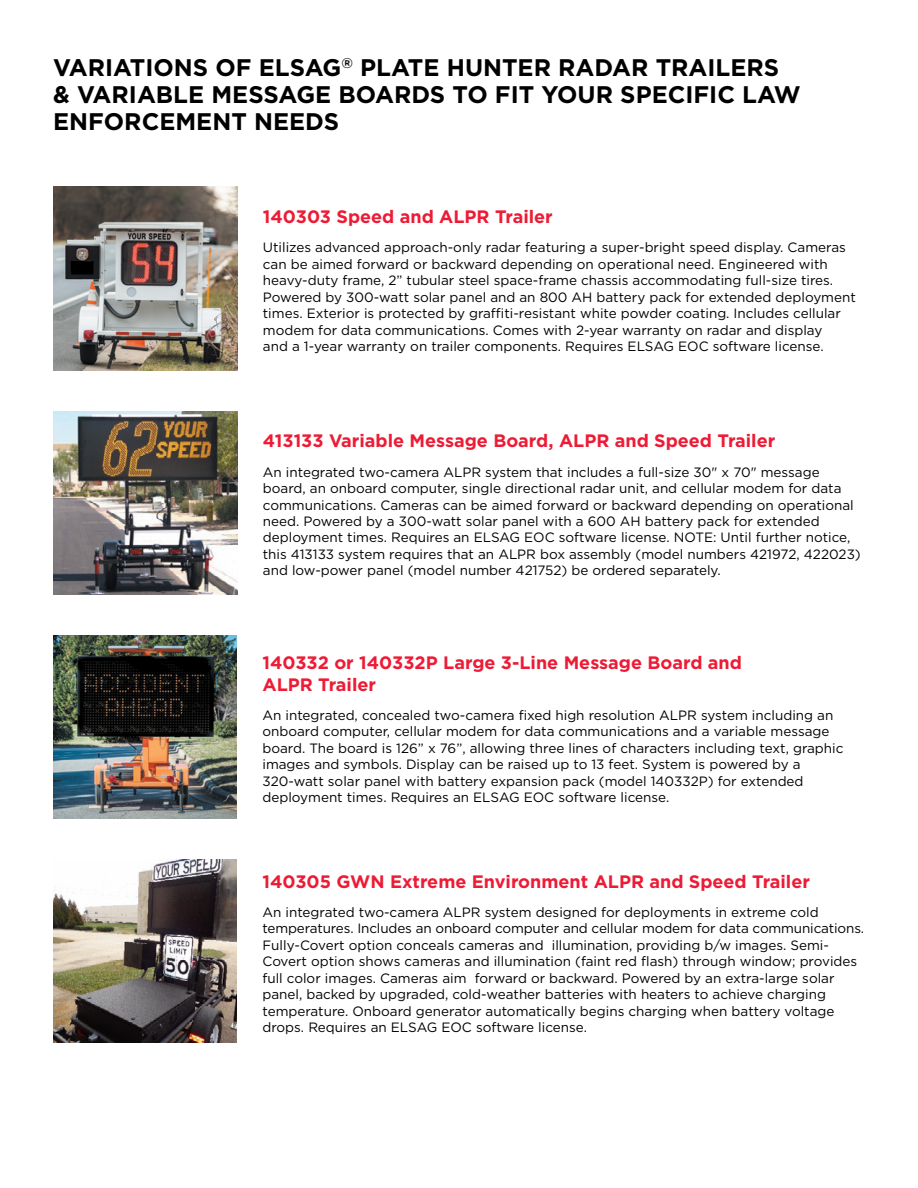
<style>
.page{position:relative;width:918px;height:1188px;background:#fff}
.page>*{position:absolute;margin:0;border:0;box-sizing:border-box;transform-origin:0 0}
.t1{font:700 24px/27px "Gotham";color:#000}
.t2{font:700 18px/21.6px "Gotham";color:#ed1b35}
.t3{font:13.5px/16.5px "Gotham";color:#000}
</style>
<div class="page">
<img style="left:54px;top:187px;width:184px;height:184px">
<img style="left:54px;top:411px;width:184px;height:184px">
<img style="left:53px;top:635px;width:184px;height:183px">
<img style="left:53px;top:860px;width:184px;height:182px">
<h1 class="t1" style="left:53px;top:53px;width:749px">VARIATIONS OF ELSAG<sup>®</sup> PLATE HUNTER RADAR TRAILERS &amp; VARIABLE MESSAGE BOARDS TO FIT YOUR SPECIFIC LAW<br>ENFORCEMENT NEEDS</h1>
<h2 class="t2" style="left:263px;top:205px;width:291px">140303 Speed and ALPR Trailer</h2>
<p class="t3" style="left:263px;top:239px;width:595px">Utilizes advanced approach-only radar featuring a super-bright speed display. Cameras can be aimed forward or backward depending on operational need. Engineered with heavy-duty frame, 2” tubular steel space-frame chassis accommodating full-size tires.<br>Powered by 300-watt solar panel and an 800 AH battery pack for extended deployment times. Exterior is protected by graffiti-resistant white powder coating. Includes cellular modem for data communications. Comes with 2-year warranty on radar and display<br>and a 1-year warranty on trailer components. Requires ELSAG EOC software license.</p>
<h2 class="t2" style="left:263px;top:430px;width:514px">413133 Variable Message Board, ALPR and Speed Trailer</h2>
<p class="t3" style="left:263px;top:463px;width:599px">An integrated two-camera ALPR system that includes a full-size 30" x 70" message board, an onboard computer, single directional radar unit, and cellular modem for data communications. Cameras can be aimed forward or backward depending on operational need. Powered by a 300-watt solar panel with a 600 AH battery pack for extended deployment times. Requires an ELSAG EOC software license. NOTE: Until further notice, this 413133 system requires that an ALPR box assembly (model numbers 421972, 422023) and low-power panel (model number 421752) be ordered separately.</p>
<h2 class="t2" style="left:262px;top:651px;width:481px">140332 or 140332P Large 3-Line Message Board and<br>ALPR Trailer</h2>
<p class="t3" style="left:262px;top:707px;width:583px">An integrated, concealed two-camera fixed high resolution ALPR system including an onboard computer, cellular modem for data communications and a variable message board. The board is 126” x 76”, allowing three lines of characters including text, graphic images and symbols. Display can be raised up to 13 feet. System is powered by a 320-watt solar panel with battery expansion pack (model 140332P) for extended deployment times. Requires an ELSAG EOC software license.</p>
<h2 class="t2" style="left:262px;top:870px;width:549px">140305 GWN Extreme Environment ALPR and Speed Trailer</h2>
<p class="t3" style="left:262px;top:904px;width:603px">An integrated two-camera ALPR system designed for deployments in extreme cold temperatures. Includes an onboard computer and cellular modem for data communications.<br>Fully-Covert option conceals cameras and illumination, providing b/w images. Semi-Covert option shows cameras and illumination (faint red flash) through window; provides full color images. Cameras aim forward or backward. Powered by an extra-large solar panel, backed by upgraded, cold-weather batteries with heaters to achieve charging temperature. Onboard generator automatically begins charging when battery voltage drops. Requires an ELSAG EOC software license.</p>
</div>
